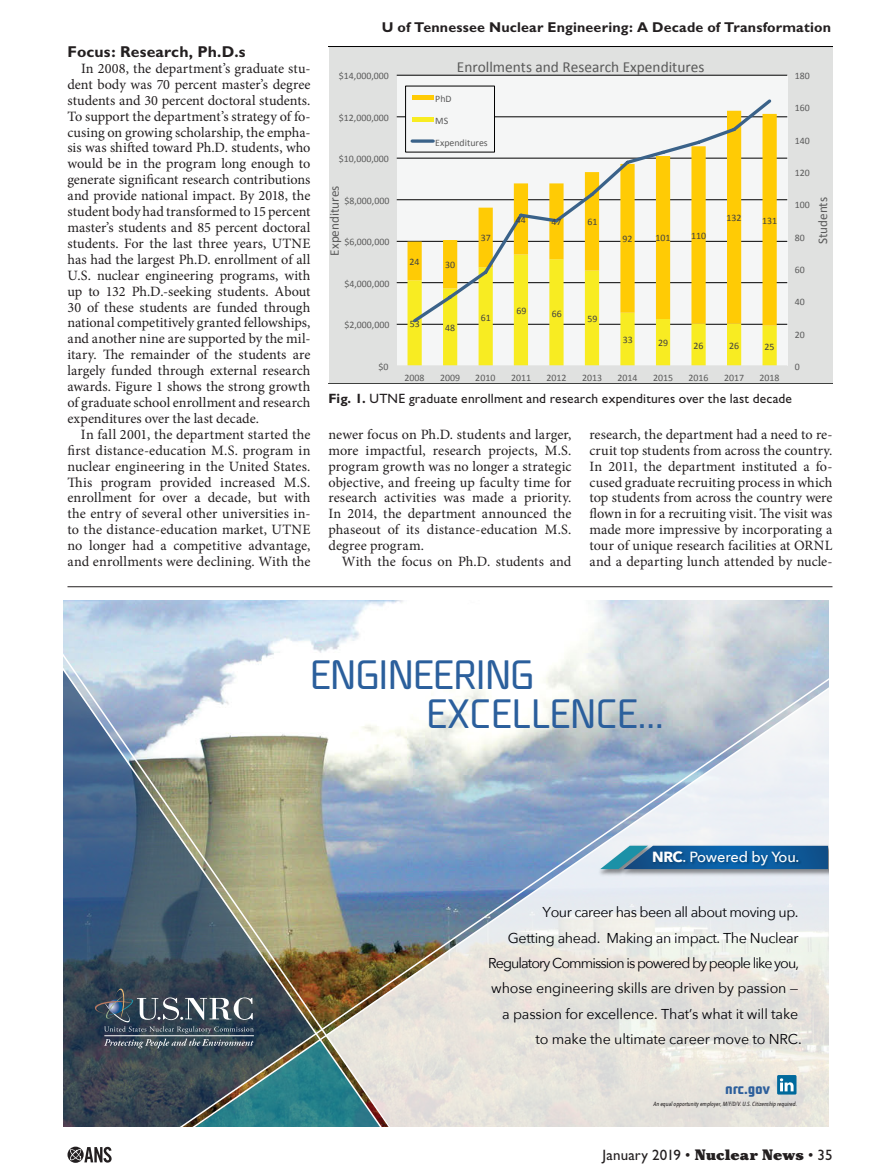
<style>
.page{position:relative;width:891px;height:1175px;background:#fff}
.page>*{position:absolute;margin:0;border:0;box-sizing:border-box;transform-origin:0 0}
.t1{font:38.55px/39px "Unicod Sans";letter-spacing:-.005em;color:#2b5f9c}
._10sub{font:700 15.75px "Gill Sans";letter-spacing:.01em;color:#231f20}
.t2{font:15.3px "Calibri";color:#5a5a5a}
.t3{font:15px "Gill Sans";letter-spacing:.005em;color:#231f20}
.t4{font:500 14.7px "Avenir Next";letter-spacing:-.005em;color:#fff}
.body{font:14.25px/15.9px "Minion Pro";letter-spacing:.005em;color:#231f20;text-align:justify}
.t5{font:14.25px/25.3px "Avenir Next";letter-spacing:-.025em;color:#000005;text-align:right}
.Running_Feature_Head{font:700 14.25px "Gill Sans";letter-spacing:.015em;color:#231f20}
.t6{font:700 13.95px "Unicod Sans";letter-spacing:-.02em;color:#2d5f9c}
.cap{font:13.5px "Gill Sans";letter-spacing:.015em;color:#231f20}
.t7{font:13.2px "Calibri";color:#5a5a5a}
.t8{font:9.9px "Calibri";color:#5a5a5a}
.t9{font:9.9px "Calibri";color:#414141}
.t10{font:9px "Courier";color:#000}
.t11{font:italic 500 6px "Avenir Next Condensed";color:#231f20}
.s1{font-weight:700}
.s2{font-family:"Cheltenham";font-weight:900}
</style>
<div class="page">
<svg style="left:68px;top:1146px;width:44px;height:16px"></svg>
<svg style="left:63px;top:603px;width:340px;height:10px;background:#c0d4ea"></svg>
<svg style="left:63px;top:613px;width:302px;height:513px;background:#788ca0"></svg>
<img style="left:161px;top:683px;width:667px;height:443px">
<hr style="left:68px;top:586px;width:764px;height:1px;background:#231f20">
<svg style="left:329px;top:46px;width:503px;height:338px"></svg>
<p class="Running_Feature_Head" style="left:382px;top:19px;width:451px">U of Tennessee Nuclear Engineering: A Decade of Transformation</p>
<p class="_10sub" style="left:68px;top:42px;width:180px">Focus: Research, Ph.D.s</p>
<p class="body" style="left:67px;top:60px;width:245px;text-indent:14px">In 2008, the department’s graduate stu&shy;dent body was 70 percent master’s degree students and 30 percent doctoral students.<br>To support the department’s strategy of fo&shy;cusing on growing scholarship, the empha&shy;sis was shifted toward Ph.D. students, who would be in the program long enough to generate significant research contributions and provide national impact. By 2018, the student body had transformed to 15 percent master’s students and 85 percent doctoral students. For the last three years, UTNE has had the largest Ph.D. enrollment of all U.S. nuclear engineering programs, with up to 132 Ph.D.-seeking students. About 30 of these students are funded through national competitively granted fellowships, and another nine are supported by the mil&shy;itary. The remainder of the students are largely funded through external research awards. Figure 1 shows the strong growth of graduate school enrollment and research expenditures over the last decade.</p>
<p class="body" style="left:68px;top:426px;width:245px;text-indent:13px">In fall 2001, the department started the first distance-education M.S. program in nuclear engineering in the United States.<br>This program provided increased M.S. enrollment for over a decade, but with the entry of several other universities in&shy;to the distance-education market, UTNE no longer had a competitive advantage, and enrollments were declining. With the</p>
<p class="body" style="left:328px;top:426px;width:245px">newer focus on Ph.D. students and larger, more impactful, research projects, M.S. program growth was no longer a strategic objective, and freeing up faculty time for research activities was made a priority.<br>In 2014, the department announced the phaseout of its distance-education M.S. degree program.</p>
<p class="t2" style="left:457px;top:58px;width:249px">Enrollments and Research Expenditures</p>
<p class="t8" style="left:339px;top:70px;width:51px">$14,000,000</p>
<p class="t8" style="left:795px;top:70px;width:17px">180</p>
<p class="t8" style="left:435px;top:93px;width:18px">PhD</p>
<p class="t8" style="left:435px;top:115px;width:14px">MS</p>
<p class="t8" style="left:435px;top:137px;width:54px">Expenditures</p>
<p class="t8" style="left:795px;top:102px;width:17px">160</p>
<p class="t8" style="left:339px;top:111px;width:51px">$12,000,000</p>
<p class="t8" style="left:795px;top:134px;width:17px">140</p>
<p class="t8" style="left:339px;top:153px;width:51px">$10,000,000</p>
<p class="t8" style="left:795px;top:167px;width:17px">120</p>
<p class="t7" style="left:326px;top:255px;width:72px;rotate:-90deg">Expenditures</p>
<p class="t8" style="left:344px;top:194px;width:46px">$8,000,000</p>
<p class="t7" style="left:815px;top:244px;width:49px;rotate:-90deg">Students</p>
<p class="t8" style="left:795px;top:199px;width:17px">100</p>
<p class="t9" style="left:727px;top:212px;width:17px">132</p>
<p class="t9" style="left:762px;top:214px;width:17px">131</p>
<p class="t9" style="left:516px;top:213px;width:12px">44</p>
<p class="t9" style="left:552px;top:216px;width:12px">47</p>
<p class="t9" style="left:587px;top:216px;width:12px">61</p>
<p class="t9" style="left:623px;top:233px;width:12px">92</p>
<p class="t9" style="left:656px;top:232px;width:17px">101</p>
<p class="t9" style="left:691px;top:229px;width:17px">110</p>
<p class="t8" style="left:795px;top:231px;width:12px">80</p>
<p class="t9" style="left:481px;top:232px;width:12px">37</p>
<p class="t8" style="left:344px;top:236px;width:46px">$6,000,000</p>
<p class="t9" style="left:409px;top:255px;width:12px">24</p>
<p class="t9" style="left:445px;top:259px;width:12px">30</p>
<p class="t8" style="left:795px;top:263px;width:12px">60</p>
<p class="t8" style="left:344px;top:277px;width:46px">$4,000,000</p>
<p class="t8" style="left:795px;top:296px;width:12px">40</p>
<p class="t9" style="left:516px;top:305px;width:12px">69</p>
<p class="t9" style="left:552px;top:307px;width:12px">66</p>
<p class="t9" style="left:481px;top:311px;width:12px">61</p>
<p class="t9" style="left:587px;top:313px;width:12px">59</p>
<p class="t9" style="left:410px;top:317px;width:12px">53</p>
<p class="t8" style="left:344px;top:319px;width:46px">$2,000,000</p>
<p class="t9" style="left:445px;top:321px;width:12px">48</p>
<p class="t8" style="left:795px;top:328px;width:12px">20</p>
<p class="t9" style="left:623px;top:334px;width:12px">33</p>
<p class="t9" style="left:658px;top:337px;width:12px">29</p>
<p class="t9" style="left:694px;top:339px;width:12px">26</p>
<p class="t9" style="left:729px;top:339px;width:12px">26</p>
<p class="t9" style="left:765px;top:340px;width:12px">25</p>
<p class="t8" style="left:378px;top:360px;width:12px">$0</p>
<p class="t8" style="left:795px;top:360px;width:7px">0</p>
<p class="t8" style="left:405px;top:371px;width:22px">2008</p>
<p class="t8" style="left:440px;top:371px;width:22px">2009</p>
<p class="t8" style="left:475px;top:371px;width:22px">2010</p>
<p class="t8" style="left:511px;top:371px;width:22px">2011</p>
<p class="t8" style="left:546px;top:371px;width:22px">2012</p>
<p class="t8" style="left:582px;top:371px;width:22px">2013</p>
<p class="t8" style="left:617px;top:371px;width:22px">2014</p>
<p class="t8" style="left:653px;top:371px;width:22px">2015</p>
<p class="t8" style="left:689px;top:371px;width:22px">2016</p>
<p class="t8" style="left:724px;top:371px;width:22px">2017</p>
<p class="t8" style="left:760px;top:371px;width:22px">2018</p>
<p class="cap" style="left:328px;top:390px;width:465px"><span class="s1">Fig. 1.</span> UTNE graduate enrollment and research expenditures over the last decade</p>
<p class="body" style="left:589px;top:426px;width:245px">research, the department had a need to re&shy;cruit top students from across the country.<br>In 2011, the department instituted a fo&shy;cused graduate recruiting process in which top students from across the country were flown in for a recruiting visit. The visit was made more impressive by incorporating a tour of unique research facilities at ORNL and a departing lunch attended by nucle-</p>
<p class="body" style="left:342px;top:553px;width:231px">With the focus on Ph.D. students and</p>
<p class="t10" style="left:125px;top:560px;width:164px">NRC_NuclearNews_12/27/2018.pdf</p>
<p class="t1" style="left:427px;top:654px;width:238px;text-indent:-116px">ENGINEERING<br>EXCELLENCE...</p>
<p class="t4" style="left:652px;top:844px;width:149px"><span class="s1">NRC</span>. Powered by You.</p>
<p class="t5" style="left:488px;top:899px;width:315px">Your career has been all about moving up.<br>Getting ahead. Making an impact. The Nuclear Regulatory Commission is powered by people like you, whose engineering skills are driven by passion — a passion for excellence. That’s what it will take<br>to make the ultimate career move to NRC.</p>
<p class="t6" style="left:725px;top:1079px;width:46px">nrc.gov</p>
<p class="t11" style="left:654px;top:1100px;width:145px">An equal opportunity employer, M/F/D/V. U.S. Citizenship required.</p>
<p class="t3" style="left:603px;top:1146px;width:231px">January 2019 • <span class="s2">Nuclear News</span> • 35</p>
</div>
